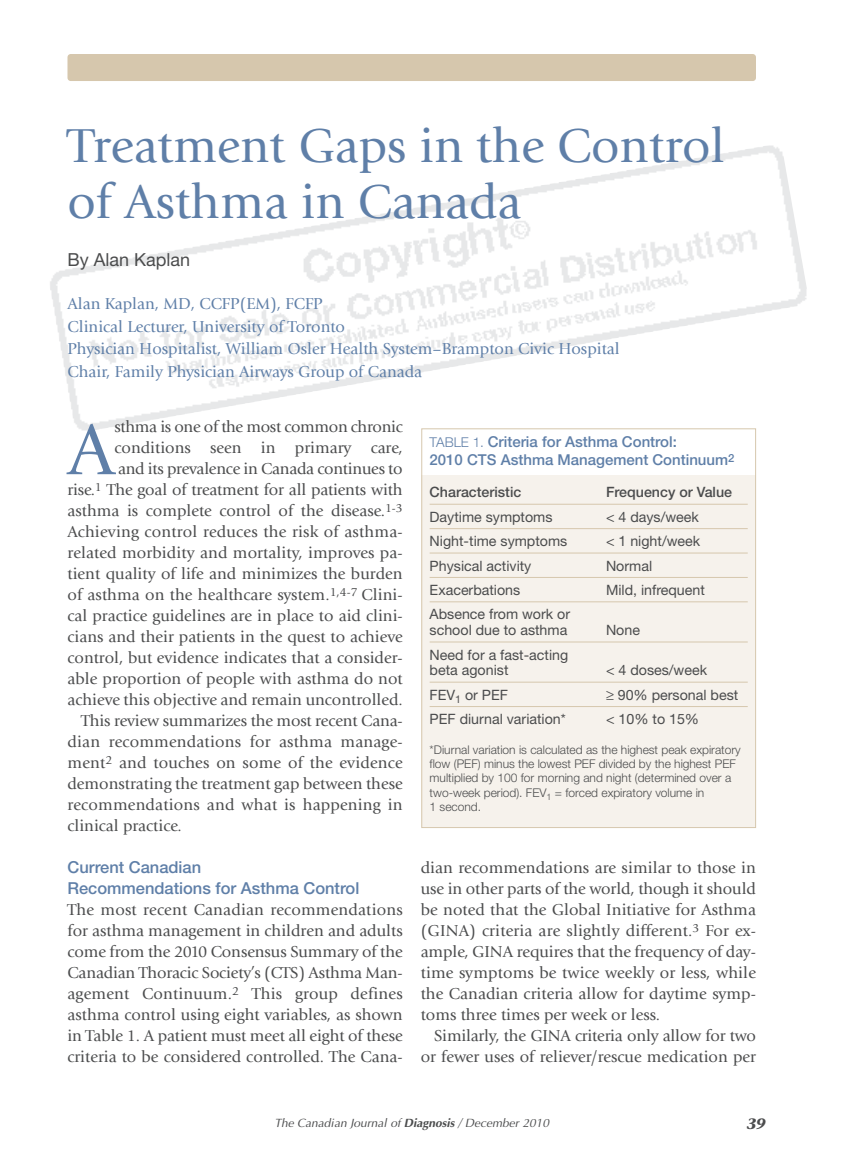
<style>
.page{position:relative;width:864px;height:1175px;background:#fff}
.page>*{position:absolute;margin:0;border:0;box-sizing:border-box;transform-origin:0 0}
.t1{font:74.85px "Giovanni";color:#5f7fa8}
.t2{font:49.65px/55.5px "Giovanni";color:#5f7fa8}
.t3{font:18px "Helvetica Neue";color:#4b4c4d}
.t4{font:16.5px/21px "Giovanni";color:#4b4c4d;text-align:justify}
.t5{font:16.5px/22.5px "Giovanni";color:#5f7fa8}
.t6{font:500 16.5px/21px "Helvetica Neue";color:#5f7fa8}
.t7{font:16.5px "Giovanni";letter-spacing:-.02em;color:#4b4c4d}
.t8{font:500 15px/18px "Helvetica Neue";color:#5f7fa8}
.t9{font:italic 700 15px "Stone Serif";color:#4b4c4d}
.t10{font:14.25px/15.8px "Helvetica Neue";color:#4b4c4d}
.t11{font:500 14.25px "Helvetica Neue";color:#4b4c4d}
.t12{font:300 12px/14.2px "Helvetica Neue";color:#4b4c4d}
.t13{font:italic 12px "Optima";color:#4b4c4d}
.s1{font-weight:300;font-size:13.5px}
.s2{font-weight:700}
</style>
<div class="page">
<img style="left:50px;top:145px;width:757px;height:286px">
<div style="left:422px;top:475px;width:334px;height:352px;background:#f6f2ec"></div>
<div style="left:68px;top:54px;width:688px;height:27px;background:#d6c7ad;border-radius:3px"></div>
<div style="left:421px;top:428px;width:335px;height:400px;border:1px solid #d6c7ad"></div>
<hr style="left:430px;top:504px;width:318px;height:1px;background:#d6c7ad">
<hr style="left:430px;top:528px;width:318px;height:1px;background:#d6c7ad">
<hr style="left:430px;top:552px;width:318px;height:1px;background:#d6c7ad">
<hr style="left:430px;top:577px;width:318px;height:1px;background:#d6c7ad">
<hr style="left:430px;top:601px;width:318px;height:1px;background:#d6c7ad">
<hr style="left:430px;top:641px;width:318px;height:1px;background:#d6c7ad">
<hr style="left:430px;top:681px;width:318px;height:1px;background:#d6c7ad">
<hr style="left:430px;top:706px;width:318px;height:1px;background:#d6c7ad">
<h2 class="t2" style="left:67px;top:122px;width:659px">Treatment Gaps in the Control of Asthma in Canada</h2>
<p class="t3" style="left:67px;top:253px;width:124px">By Alan Kaplan</p>
<p class="t5" style="left:67px;top:294px;width:554px">Alan Kaplan, MD, CCFP(EM), FCFP<br>Clinical Lecturer, University of Toronto<br>Physician Hospitalist, William Osler Health System–Brampton Civic Hospital Chair, Family Physician Airways Group of Canada</p>
<h1 class="t1" style="left:68px;top:420px;width:49px">A</h1>
<p class="t7" style="left:115px;top:420px;width:290px">sthma is one of the most common chronic</p>
<p class="t4" style="left:115px;top:439px;width:290px">conditions seen in primary care,</p>
<p class="t4" style="left:118px;top:460px;width:286px">and its prevalence in Canada continues to</p>
<p class="t4" style="left:68px;top:480px;width:337px">rise.<sup>1</sup> The goal of treatment for all patients with</p>
<p class="t4" style="left:68px;top:502px;width:337px">asthma is complete control of the disease.<sup>1-3</sup></p>
<p class="t4" style="left:68px;top:522px;width:337px">Achieving control reduces the risk of asthma-</p>
<p class="t4" style="left:68px;top:544px;width:337px">related morbidity and mortality, improves pa-</p>
<p class="t4" style="left:68px;top:565px;width:337px">tient quality of life and minimizes the burden</p>
<p class="t4" style="left:68px;top:586px;width:337px">of asthma on the healthcare system.<sup>1,4-7</sup> Clini-</p>
<p class="t4" style="left:68px;top:607px;width:337px">cal practice guidelines are in place to aid clini-</p>
<p class="t4" style="left:68px;top:628px;width:337px">cians and their patients in the quest to achieve</p>
<p class="t4" style="left:68px;top:649px;width:337px">control, but evidence indicates that a consider-</p>
<p class="t4" style="left:68px;top:670px;width:337px">able proportion of people with asthma do not</p>
<p class="t4" style="left:68px;top:691px;width:337px">achieve this objective and remain uncontrolled.</p>
<p class="t4" style="left:81px;top:712px;width:323px">This review summarizes the most recent Cana-</p>
<p class="t4" style="left:68px;top:733px;width:337px">dian recommendations for asthma manage-</p>
<p class="t4" style="left:68px;top:753px;width:337px">ment<sup>2</sup> and touches on some of the evidence</p>
<p class="t4" style="left:67px;top:775px;width:337px">demonstrating the treatment gap between these</p>
<p class="t4" style="left:67px;top:796px;width:337px">recommendations and what is happening in</p>
<p class="t4" style="left:67px;top:817px;width:116px">clinical practice.</p>
<p class="t6" style="left:68px;top:858px;width:293px">Current Canadian<br>Recommendations for Asthma Control</p>
<p class="t4" style="left:68px;top:900px;width:337px">The most recent Canadian recommendations for asthma management in children and adults come from the 2010 Consensus Summary of the Canadian Thoracic Society’s (CTS) Asthma Man&shy;agement Continuum.<sup>2</sup> This group defines asthma control using eight variables, as shown in Table 1. A patient must meet all eight of these criteria to be considered controlled. The Cana-</p>
<p class="t8" style="left:430px;top:434px;width:306px"><span class="s1">TABLE 1.</span> Criteria for Asthma Control:<br>2010 CTS Asthma Management Continuum<sup>2</sup></p>
<p class="t11" style="left:430px;top:487px;width:93px">Characteristic</p>
<p class="t11" style="left:606px;top:487px;width:128px">Frequency or Value</p>
<p class="t10" style="left:430px;top:510px;width:124px">Daytime symptoms</p>
<p class="t10" style="left:606px;top:510px;width:94px">&lt; 4 days/week</p>
<p class="t10" style="left:430px;top:534px;width:139px">Night-time symptoms</p>
<p class="t10" style="left:606px;top:534px;width:96px">&lt; 1 night/week</p>
<p class="t10" style="left:430px;top:559px;width:103px">Physical activity</p>
<p class="t10" style="left:606px;top:559px;width:48px">Normal</p>
<p class="t10" style="left:430px;top:583px;width:92px">Exacerbations</p>
<p class="t10" style="left:606px;top:583px;width:100px">Mild, infrequent</p>
<p class="t10" style="left:430px;top:608px;width:142px">Absence from work or school due to asthma</p>
<p class="t10" style="left:606px;top:623px;width:36px">None</p>
<p class="t10" style="left:430px;top:648px;width:140px">Need for a fast-acting beta agonist</p>
<p class="t10" style="left:606px;top:663px;width:103px">&lt; 4 doses/week</p>
<p class="t10" style="left:430px;top:688px;width:80px">FEV<sub>1</sub> or PEF</p>
<p class="t10" style="left:606px;top:688px;width:134px">≥ 90% personal best</p>
<p class="t10" style="left:430px;top:712px;width:138px">PEF diurnal variation*</p>
<p class="t10" style="left:606px;top:712px;width:95px">&lt; 10% to 15%</p>
<p class="t12" style="left:430px;top:743px;width:313px">*Diurnal variation is calculated as the highest peak expiratory flow (PEF) minus the lowest PEF divided by the highest PEF multiplied by 100 for morning and night (determined over a two-week period). FEV<sub>1</sub> = forced expiratory volume in<br>1 second.</p>
<p class="t4" style="left:421px;top:859px;width:337px">dian recommendations are similar to those in use in other parts of the world, though it should be noted that the Global Initiative for Asthma (GINA) criteria are slightly different.<sup>3</sup> For ex&shy;ample, GINA requires that the frequency of day&shy;time symptoms be twice weekly or less, while the Canadian criteria allow for daytime symp&shy;toms three times per week or less.</p>
<p class="t4" style="left:421px;top:1027px;width:337px;text-align:right">Similarly, the GINA criteria only allow for two or fewer uses of reliever/rescue medication per</p>
<p class="t13" style="left:274px;top:1118px;width:279px">The Canadian Journal of <span class="s2">Diagnosis</span> / December 2010</p>
<p class="t9" style="left:747px;top:1117px;width:20px">39</p>
</div>
